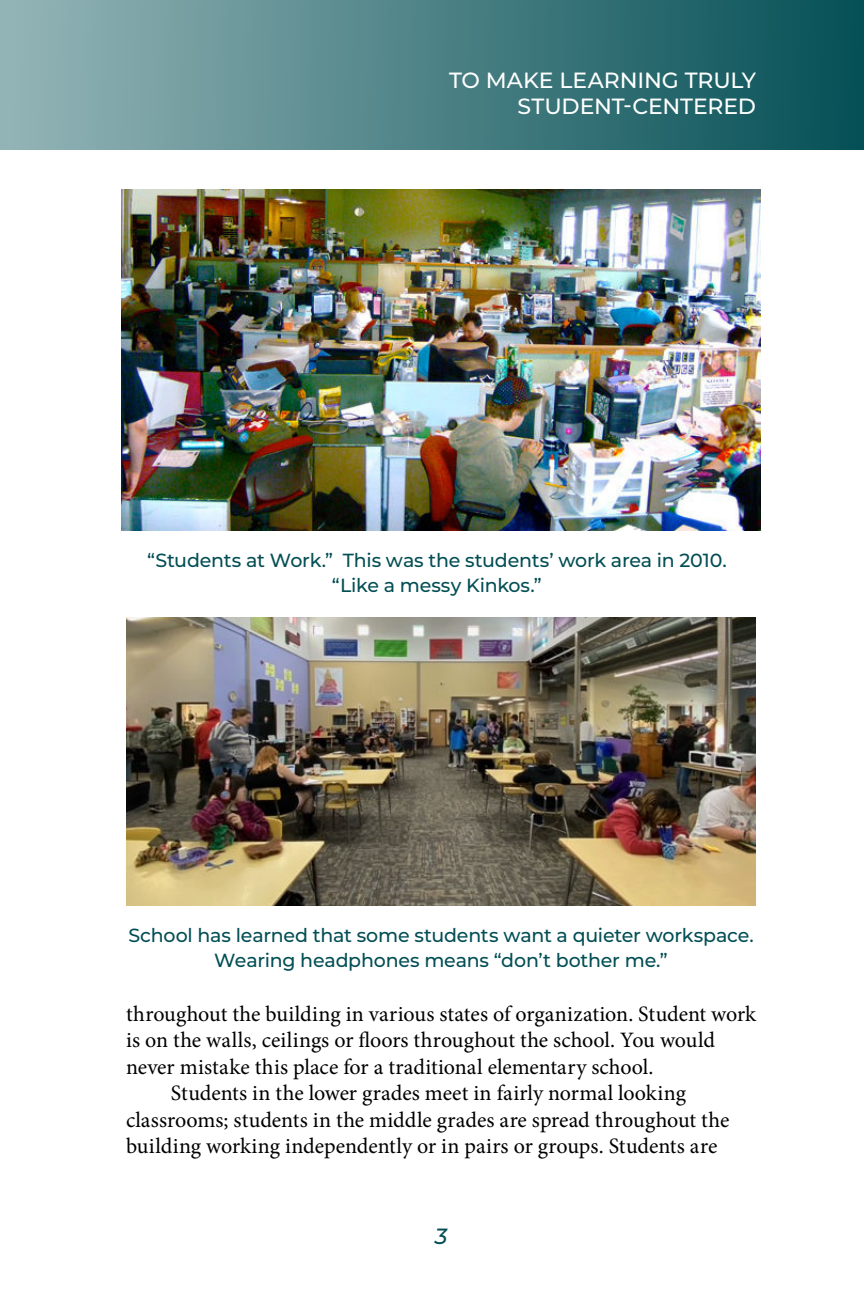
<style>
.page{position:relative;width:864px;height:1296px;background:#fff}
.page>*{position:absolute;margin:0;border:0;box-sizing:border-box;transform-origin:0 0}
.t1{font:22px "Minion Pro";color:#000}
.t2{font:500 22px/26px "Montserrat";letter-spacing:-.005em;color:#fff;text-align:right}
.t3{font:italic 500 22px "Montserrat";color:#024e54}
.t4{font:500 19px/25px "Montserrat";letter-spacing:-.01em;color:#024e54;text-align:center}
</style>
<div class="page">
<div style="left:1px;top:0;width:863px;height:150px;background:linear-gradient(to right,#95b5b7,#055056)"></div>
<hr style="left:0;top:0;width:1px;height:150px;background:#024e54">
<img style="left:126px;top:618px;width:630px;height:288px">
<img style="left:122px;top:189px;width:638px;height:341px">
<p class="t2" style="left:449px;top:69px;width:308px">TO MAKE LEARNING TRULY<br>STUDENT-CENTERED</p>
<p class="t4" style="left:147px;top:549px;width:581px">“Students at Work.” This was the students’ work area in 2010. “Like a messy Kinkos.”</p>
<p class="t4" style="left:128px;top:924px;width:627px">School has learned that some students want a quieter workspace.<br>Wearing headphones means “don’t bother me.”</p>
<p class="t1" style="left:126px;top:1005px;width:631px">throughout the building in various states of organization. Student work</p>
<p class="t1" style="left:126px;top:1032px;width:590px">is on the walls, ceilings or floors throughout the school. You would</p>
<p class="t1" style="left:126px;top:1058px;width:529px">never mistake this place for a traditional elementary school.</p>
<p class="t1" style="left:171px;top:1084px;width:517px">Students in the lower grades meet in fairly normal looking</p>
<p class="t1" style="left:126px;top:1111px;width:605px">classrooms; students in the middle grades are spread throughout the</p>
<p class="t1" style="left:126px;top:1137px;width:593px">building working independently or in pairs or groups. Students are</p>
<p class="t3" style="left:435px;top:1227px;width:14px">3</p>
</div>
